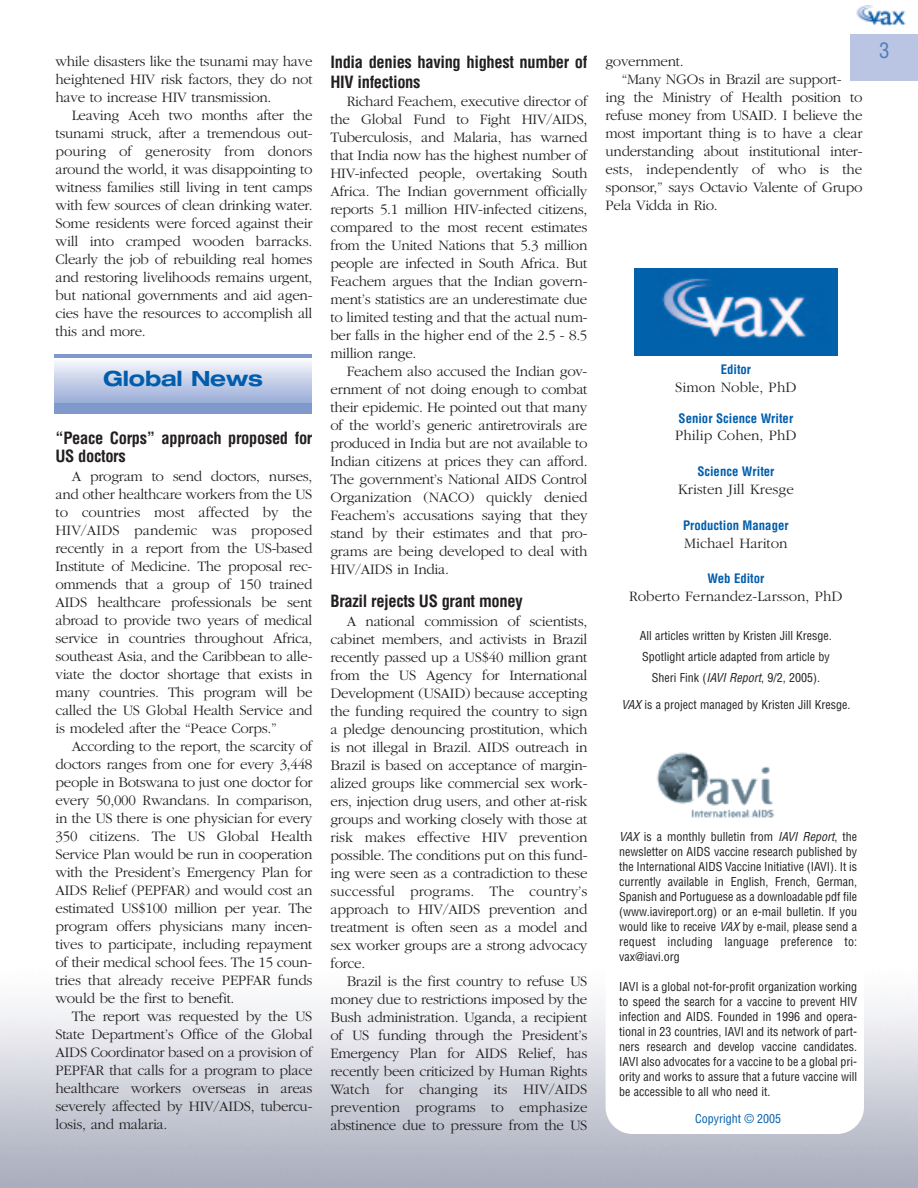
<style>
.page{position:relative;width:918px;height:1188px;background:#fff}
.page>*{position:absolute;margin:0;border:0;box-sizing:border-box;transform-origin:0 0}
.t1{font:700 expanded 21px "Helvetica Neue";letter-spacing:-.01em;color:#015dab}
.t2{font:condensed 21px "Helvetica";color:#517dbd}
.t3{font:700 condensed 16.5px/18px "Helvetica";letter-spacing:-.02em;color:#231f20}
.t4{font:300 15px/18px "Garamond";letter-spacing:-.02em;color:#231f20;text-align:justify}
.t5{font:300 15px "Garamond";color:#231f20}
.t6{font:700 condensed 12.75px "Helvetica";color:#015dab}
.t7{font:condensed 12px/15px "Helvetica";color:#231f20;text-align:justify}
.t8{font:condensed 12px "Helvetica";color:#015dab}
.s1{font-style:italic}
</style>
<div class="page">
<div style="left:850px;top:0;width:68px;height:81px;background:#b9c5e3"></div>
<div style="left:850px;top:0;width:68px;height:34px;background:#fff"></div>
<img style="left:856px;top:5px;width:50px;height:21px">
<img style="left:657px;top:752px;width:118px;height:65px">
<img style="left:634px;top:268px;width:204px;height:87px">
<div style="left:54px;top:354px;width:258px;height:60px;background:#7f99cd"></div>
<div style="left:54px;top:359px;width:258px;height:44px;background:linear-gradient(to bottom,#f7f9fc,#9badd7)"></div>
<p class="t4" style="left:56px;top:54px;width:259px">while disasters like the tsunami may have heightened HIV risk factors, they do not have to increase HIV transmission.</p>
<p class="t4" style="left:56px;top:108px;width:259px;text-indent:16px">Leaving Aceh two months after the tsunami struck, after a tremendous out&shy;pouring of generosity from donors around the world, it was disappointing to witness families still living in tent camps with few sources of clean drinking water.<br>Some residents were forced against their will into cramped wooden barracks.<br>Clearly the job of rebuilding real homes and restoring livelihoods remains urgent, but national governments and aid agen&shy;cies have the resources to accomplish all this and more.</p>
<h1 class="t1" style="left:103px;top:371px;width:161px">Global News</h1>
<p class="t3" style="left:56px;top:430px;width:258px">“Peace Corps” approach proposed for<br>US doctors</p>
<p class="t4" style="left:56px;top:469px;width:259px;text-indent:16px">A program to send doctors, nurses, and other healthcare workers from the US to countries most affected by the HIV/AIDS pandemic was proposed recently in a report from the US-based Institute of Medicine. The proposal rec&shy;ommends that a group of 150 trained AIDS healthcare professionals be sent abroad to provide two years of medical service in countries throughout Africa, southeast Asia, and the Caribbean to alle&shy;viate the doctor shortage that exists in many countries. This program will be called the US Global Health Service and is modeled after the “Peace Corps.”</p>
<p class="t4" style="left:56px;top:739px;width:259px;text-indent:16px">According to the report, the scarcity of doctors ranges from one for every 3,448 people in Botswana to just one doctor for every 50,000 Rwandans. In comparison, in the US there is one physician for every 350 citizens. The US Global Health Service Plan would be run in cooperation with the President’s Emergency Plan for AIDS Relief (PEPFAR) and would cost an estimated US$100 million per year. The program offers physicians many incen&shy;tives to participate, including repayment of their medical school fees. The 15 coun&shy;tries that already receive PEPFAR funds would be the first to benefit.</p>
<p class="t4" style="left:56px;top:1009px;width:259px;text-indent:16px">The report was requested by the US State Department’s Office of the Global AIDS Coordinator based on a provision of PEPFAR that calls for a program to place healthcare workers overseas in areas severely affected by HIV/AIDS, tubercu&shy;losis, and malaria.</p>
<p class="t3" style="left:330px;top:53px;width:258px;line-height:19.8px">India denies having highest number of<br>HIV infections</p>
<p class="t4" style="left:330px;top:93px;width:259px;text-indent:16px">Richard Feachem, executive director of the Global Fund to Fight HIV/AIDS, Tuberculosis, and Malaria, has warned that India now has the highest number of HIV-infected people, overtaking South Africa. The Indian government officially reports 5.1 million HIV-infected citizens, compared to the most recent estimates from the United Nations that 5.3 million people are infected in South Africa. But Feachem argues that the Indian govern&shy;ment’s statistics are an underestimate due to limited testing and that the actual num&shy;ber falls in the higher end of the 2.5 - 8.5 million range.</p>
<p class="t4" style="left:330px;top:363px;width:259px;text-indent:16px">Feachem also accused the Indian gov&shy;ernment of not doing enough to combat their epidemic. He pointed out that many of the world’s generic antiretrovirals are produced in India but are not available to Indian citizens at prices they can afford.<br>The government’s National AIDS Control Organization (NACO) quickly denied Feachem’s accusations saying that they stand by their estimates and that pro&shy;grams are being developed to deal with HIV/AIDS in India.</p>
<p class="t3" style="left:330px;top:594px;width:194px">Brazil rejects US grant money</p>
<p class="t4" style="left:330px;top:613px;width:259px;text-indent:16px">A national commission of scientists, cabinet members, and activists in Brazil recently passed up a US$40 million grant from the US Agency for International Development (USAID) because accepting the funding required the country to sign a pledge denouncing prostitution, which is not illegal in Brazil. AIDS outreach in Brazil is based on acceptance of margin&shy;alized groups like commercial sex work&shy;ers, injection drug users, and other at-risk groups and working closely with those at risk makes effective HIV prevention possible. The conditions put on this fund&shy;ing were seen as a contradiction to these successful programs. The country’s approach to HIV/AIDS prevention and treatment is often seen as a model and sex worker groups are a strong advocacy force.</p>
<p class="t4" style="left:330px;top:973px;width:259px;text-indent:16px">Brazil is the first country to refuse US money due to restrictions imposed by the Bush administration. Uganda, a recipient of US funding through the President’s Emergency Plan for AIDS Relief, has recently been criticized by Human Rights Watch for changing its HIV/AIDS prevention programs to emphasize abstinence due to pressure from the US</p>
<p class="t4" style="left:605px;top:54px;width:80px">government.</p>
<p class="t4" style="left:622px;top:72px;width:221px">“Many NGOs in Brazil are support-</p>
<p class="t4" style="left:605px;top:90px;width:258px">ing the Ministry of Health position to</p>
<p class="t4" style="left:605px;top:108px;width:259px">refuse money from USAID. I believe the</p>
<p class="t4" style="left:605px;top:126px;width:258px">most important thing is to have a clear</p>
<p class="t4" style="left:605px;top:144px;width:258px">understanding about institutional inter-</p>
<p class="t5" style="left:605px;top:163px;width:258px">ests, independently of who is the</p>
<p class="t4" style="left:605px;top:180px;width:259px">sponsor,” says Octavio Valente of Grupo</p>
<p class="t4" style="left:605px;top:198px;width:114px">Pela Vidda in Rio.</p>
<h1 class="t2" style="left:879px;top:42px;width:12px">3</h1>
<p class="t6" style="left:721px;top:364px;width:32px">Editor</p>
<p class="t5" style="left:675px;top:381px;width:123px">Simon Noble, PhD</p>
<p class="t6" style="left:679px;top:413px;width:116px">Senior Science Writer</p>
<p class="t5" style="left:675px;top:430px;width:123px">Philip Cohen, PhD</p>
<p class="t6" style="left:697px;top:467px;width:79px">Science Writer</p>
<p class="t5" style="left:678px;top:483px;width:117px">Kristen Jill Kresge</p>
<p class="t6" style="left:683px;top:520px;width:107px">Production Manager</p>
<p class="t5" style="left:684px;top:537px;width:105px">Michael Hariton</p>
<p class="t6" style="left:707px;top:574px;width:59px">Web Editor</p>
<p class="t5" style="left:629px;top:591px;width:215px">Roberto Fernandez-Larsson, PhD</p>
<p class="t7" style="left:640px;top:627px;width:194px;line-height:21px;text-align:center">All articles written by Kristen Jill Kresge.<br>Spotlight article adapted from article by<br>Sheri Fink (<span class="s1">IAVI Report</span>, 9/2, 2005).</p>
<p class="t7" style="left:622px;top:698px;width:230px"><span class="s1">VAX</span> is a project managed by Kristen Jill Kresge.</p>
<p class="t7" style="left:619px;top:830px;width:240px"><span class="s1">VAX</span> is a monthly bulletin from <span class="s1">IAVI Report</span>, the newsletter on AIDS vaccine research published by the International AIDS Vaccine Initiative (IAVI). It is currently available in English, French, German, Spanish and Portuguese as a downloadable pdf file (www.iavireport.org) or an e-mail bulletin. If you would like to receive <span class="s1">VAX</span> by e-mail, please send a request including language preference to: vax@iavi.org</p>
<p class="t7" style="left:619px;top:980px;width:240px">IAVI is a global not-for-profit organization working to speed the search for a vaccine to prevent HIV infection and AIDS. Founded in 1996 and opera&shy;tional in 23 countries, IAVI and its network of part&shy;ners research and develop vaccine candidates.<br>IAVI also advocates for a vaccine to be a global pri&shy;ority and works to assure that a future vaccine will be accessible to all who need it.</p>
<p class="t8" style="left:695px;top:1114px;width:88px">Copyright © 2005</p>
</div>
